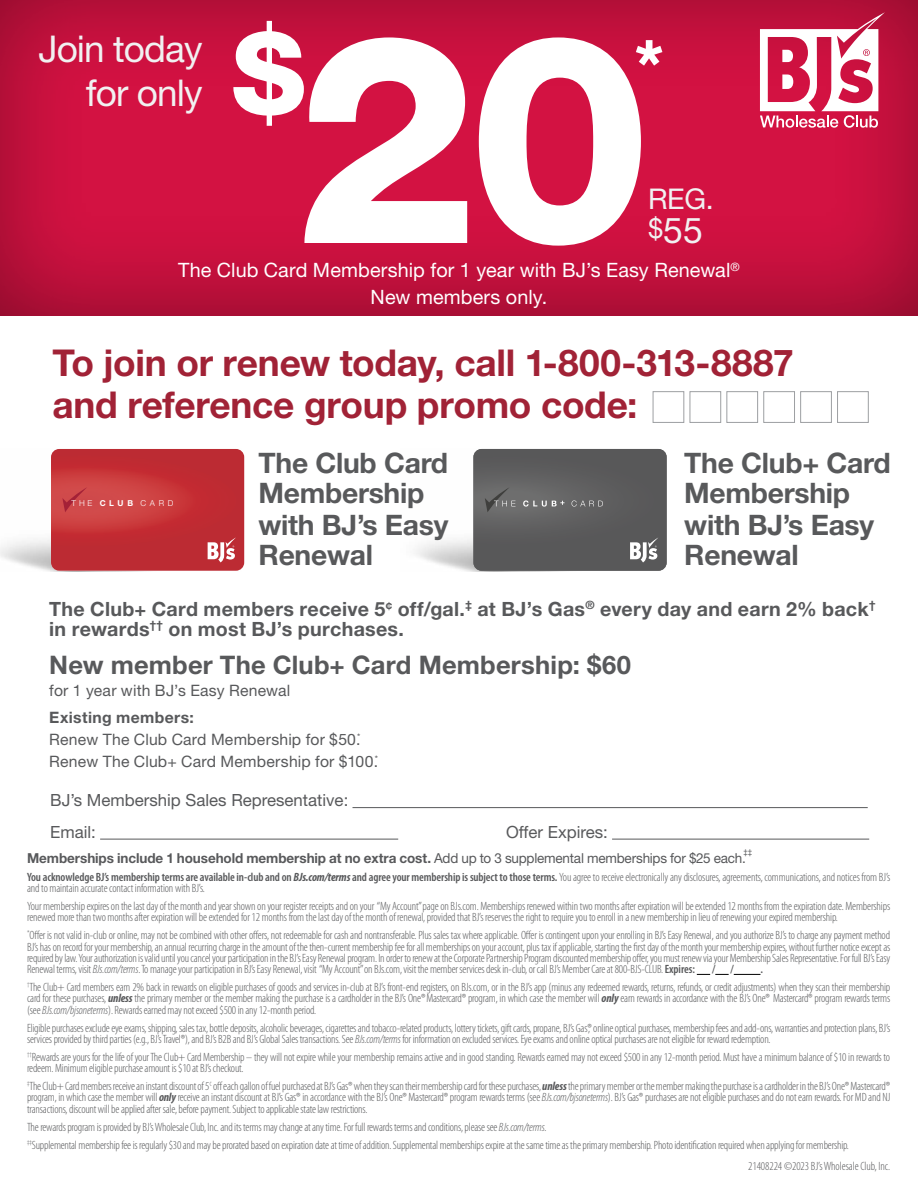
<style>
.page{position:relative;width:918px;height:1188px;background:#fff}
.page>*{position:absolute;margin:0;border:0;box-sizing:border-box;transform-origin:0 0}
.t1{font:800 291.15px "Helvetica Neue LT Std";color:#fff}
.t2{font:800 113.55px "Helvetica Neue LT Std";color:#fff}
.t3{font:800 67.65px "Helvetica Neue LT Std";color:#fff}
.t4{font:700 37.05px/42.2px "Helvetica Neue LT Std";letter-spacing:-.005em;color:#a12236}
.t5{font:36.9px/44.2px "Helvetica Neue LT Std";letter-spacing:-.025em;color:#f1f1f1;text-align:right}
.t6{font:35.7px "Helvetica Neue LT Std";color:#f1f1f1}
.t7{font:28.65px "Helvetica Neue LT Std";color:#f1f1f1}
.t8{font:700 28.2px/30.8px "Helvetica Neue LT Std";letter-spacing:-.01em;color:#58595b}
.t9{font:700 25.5px "Helvetica Neue LT Std";letter-spacing:.005em;color:#58595b}
.t10{font:19.8px/27.2px "Helvetica Neue LT Std";letter-spacing:.005em;color:#fff;text-align:center}
.t11{font:700 19.65px/19.6px "Helvetica Neue LT Std";letter-spacing:.015em;color:#58595b}
.t12{font:16.8px/31.5px "Helvetica Neue LT Std";color:#58595b}
.t13{font:15.75px/21.9px "Helvetica Neue LT Std";letter-spacing:.01em;color:#58595b}
.t14{font:700 13.8px "Helvetica Neue LT Std";letter-spacing:-.005em;color:#58595b}
.t15{font:300 condensed 12px/11.2px "Myriad Pro";letter-spacing:-.015em;color:#58595b}
.t16{font:600 condensed 12px "Myriad Pro";color:#58595b}
.t17{font:300 8.1px "Helvetica Neue";letter-spacing:.44em;color:#fff}
.t18{font:8.1px "Helvetica Neue LT Std";color:#58595b}
.s1{font-size:27.45px}
.s2{font-weight:700}
.s3{font-weight:400}
.s4{font-weight:600}
.s5{font-weight:700;font-style:italic}
.s6{font-style:italic}
</style>
<div class="page">
<div style="left:837px;top:391px;width:32px;height:32px;border:1px solid #9d9fa2"></div>
<div style="left:800px;top:391px;width:32px;height:32px;border:1px solid #9d9fa2"></div>
<div style="left:763px;top:391px;width:32px;height:32px;border:1px solid #9d9fa2"></div>
<div style="left:727px;top:391px;width:31px;height:32px;border:1px solid #9d9fa2"></div>
<div style="left:690px;top:391px;width:31px;height:32px;border:1px solid #9d9fa2"></div>
<div style="left:653px;top:391px;width:31px;height:32px;border:1px solid #9d9fa2"></div>
<hr style="left:353px;top:807px;width:515px;height:1px;background:#58595b">
<hr style="left:100px;top:839px;width:298px;height:1px;background:#58595b">
<hr style="left:612px;top:839px;width:257px;height:1px;background:#58595b">
<svg style="left:697px;top:974px;width:63px;height:1px"></svg>
<div style="left:0;top:0;width:918px;height:317px;background:#000;opacity:.42"></div>
<svg style="left:760px;top:12px;width:125px;height:116px"></svg>
<svg style="left:473px;top:449px;width:194px;height:122px;background:#606061"></svg>
<svg style="left:51px;top:449px;width:193px;height:122px;background:#c3353b"></svg>
<h2 class="t2" style="left:233px;top:6px;width:73px">$</h2>
<h3 class="t5" style="left:38px;top:26px;width:166px">Join today for only</h3>
<h1 class="t1" style="left:295px;top:-34px;width:358px">20</h1>
<h3 class="t3" style="left:634px;top:24px;width:32px">*</h3>
<h3 class="t7" style="left:648px;top:182px;width:67px">REG.</h3>
<h3 class="t6" style="left:648px;top:209px;width:56px"><span class="s1">$</span>55</h3>
<h3 class="t10" style="left:178px;top:256px;width:563px">The Club Card Membership for 1 year with BJ’s Easy Renewal<sup>®<br></sup>New members only.</h3>
<h3 class="t4" style="left:52px;top:341px;width:743px">To join or renew today, call 1-800-313-8887 and reference group promo code:</h3>
<p class="t17" style="left:72px;top:496px;width:103px">THE <span class="s2">CLUB</span> CARD</p>
<h3 class="t8" style="left:259px;top:447px;width:191px">The Club Card<br>Membership with BJ’s Easy<br>Renewal</h3>
<h3 class="t8" style="left:684px;top:447px;width:208px">The Club+ Card<br>Membership with BJ’s Easy<br>Renewal</h3>
<h3 class="t11" style="left:49px;top:599px;width:828px">The Club+ Card members receive 5<sup>¢</sup> off/gal.<sup>‡</sup> at BJ’s Gas<sup>®</sup> every day and earn 2% back<sup>† </sup>in rewards<sup>††</sup> on most BJ’s purchases.</h3>
<h3 class="t9" style="left:49px;top:650px;width:583px">New member The Club+ Card Membership: $60</h3>
<h3 class="t13" style="left:49px;top:680px;width:243px">for 1 year with BJ’s Easy Renewal</h3>
<h3 class="t13" style="left:49px;top:707px;width:330px"><span class="s2">Existing members:<br></span>Renew The Club Card Membership for $50.<sup>*<br></sup>Renew The Club+ Card Membership for $100.<sup>*</sup></h3>
<h3 class="t12" style="left:50px;top:784px;width:300px">BJ’s Membership Sales Representative:<br>Email:</h3>
<h3 class="t12" style="left:506px;top:816px;width:103px">Offer Expires:</h3>
<p class="t14" style="left:27px;top:850px;width:720px">Memberships include 1 household membership at no extra cost. <span class="s3">Add up to 3 supplemental memberships for $25 each.</span></p>
<p class="t18" style="left:743px;top:848px;width:10px">‡‡</p>
<p class="t15" style="left:27px;top:872px;width:865px"><span class="s4">You acknowledge BJ’s membership terms are available in-club and on</span> <span class="s5">BJs.com/terms</span> <span class="s4">and agree your membership is subject to those terms.</span> You agree to receive electronically any disclosures, agreements, communications, and notices from BJ’s and to maintain accurate contact information with BJ’s.</p>
<p class="t15" style="left:27px;top:901px;width:865px">Your membership expires on the last day of the month and year shown on your register receipts and on your “My Account” page on BJs.com. Memberships renewed within two months after expiration will be extended 12 months from the expiration date. Memberships renewed more than two months after expiration will be extended for 12 months from the last day of the month of renewal, provided that BJ’s reserves the right to require you to enroll in a new membership in lieu of renewing your expired membership.</p>
<p class="t15" style="left:27px;top:930px;width:865px;text-align:justify"><sup>*</sup>Offer is not valid in-club or online, may not be combined with other offers, not redeemable for cash and nontransferable. Plus sales tax where applicable. Offer is contingent upon your enrolling in BJ’s Easy Renewal, and you authorize BJ’s to charge any payment method BJ’s has on record for your membership, an annual recurring charge in the amount of the then-current membership fee for all memberships on your account, plus tax if applicable, starting the first day of the month your membership expires, without further notice except as required by law. Your authorization is valid until you cancel your participation in the BJ’s Easy Renewal program. In order to renew at the Corporate Partnership Program discounted membership offer, you must renew via your Membership Sales Representative. For full BJ’s Easy Renewal terms, visit <span class="s6">BJs.com/terms</span>. To manage your participation in BJ’s Easy Renewal, visit “My Account”on BJs.com, visit the member services desk in-club, or call BJ’s Member Care at 800-BJS-CLUB. <span class="s4">Expires:</span></p>
<p class="t16" style="left:712px;top:963px;width:5px">/</p>
<p class="t16" style="left:730px;top:963px;width:5px">/</p>
<p class="t15" style="left:27px;top:961px;width:865px;line-height:18px;text-indent:733px"><span class="s4">.<br></span><sup>†</sup>The Club+ Card members earn 2% back in rewards on eligible purchases of goods and services in-club at BJ’s front-end registers, on BJs.com, or in the BJ’s app (minus any redeemed rewards, returns, refunds, or credit adjustments) when they scan their membership</p>
<p class="t15" style="left:27px;top:993px;width:865px">card for these purchases, <span class="s5">unless</span> the primary member or the member making the purchase is a cardholder in the BJ’s One®Mastercard® program, in which case the member will <span class="s5">only</span> earn rewards in accordance with the BJ’s One® Mastercard® program rewards terms (see<span class="s6">BJs.com/bjsoneterms</span>).Rewards earned may not exceed $500 in any 12-month period.</p>
<p class="t15" style="left:27px;top:1022px;width:865px">Eligible purchases exclude eye exams, shipping, sales tax, bottle deposits, alcoholic beverages, cigarettes and tobacco-related products, lottery tickets, gift cards, propane, BJ’s Gas®, online optical purchases, membership fees and add-ons, warranties and protection plans, BJ’s services provided by third parties (e.g., BJ’s Travel®), and BJ’s B2B and BJ’s Global Sales transactions. See<span class="s6">BJs.com/terms</span>for information on excluded services. Eye exams and online optical purchases are not eligible for reward redemption.</p>
<p class="t15" style="left:27px;top:1052px;width:865px"><sup>††</sup>Rewards are yours for the life of your The Club+ Card Membership – they will not expire while your membership remains active and in good standing. Rewards earned may not exceed $500 in any 12-month period. Must have a minimum balance of $10 in rewards to redeem. Minimum eligible purchase amount is $10 at BJ’s checkout.</p>
<p class="t15" style="left:27px;top:1081px;width:865px;text-align:justify"><sup>‡</sup>The Club+ Card members receive an instant discount of 5<sup>¢</sup> off each gallon of fuel purchased at BJ’s Gas® when they scan their membership card for these purchases, <span class="s5">unless</span> the primary member or the member making the purchase is a cardholder in the BJ’s One® Mastercard® program, in which case the member will <span class="s5">only</span> receive an instant discount at BJ’s Gas® in accordance with the BJ’s One® Mastercard® program rewards terms (see <span class="s6">BJs.com/bjsoneterms</span>). BJ’s Gas® purchases are not eligible purchases and do not earn rewards. For MD and NJ transactions, discount will be applied after sale, before payment. Subject to applicable state law restrictions.</p>
<p class="t15" style="left:27px;top:1118px;width:823px;line-height:18px">The rewards program is provided by BJ’s Wholesale Club, Inc. and its terms may change at any time. For full rewards terms and conditions, please see <span class="s6">BJs.com/terms</span>.<br><sup>‡‡</sup>Supplemental membership fee is regularly $30 and may be prorated based on expiration date at time of addition. Supplemental memberships expire at the same time as the primary membership. Photo identification required when applying for membership.</p>
<p class="t15" style="left:748px;top:1161px;width:144px">21408224 ©2023 BJ’s Wholesale Club, Inc.</p>
</div>
